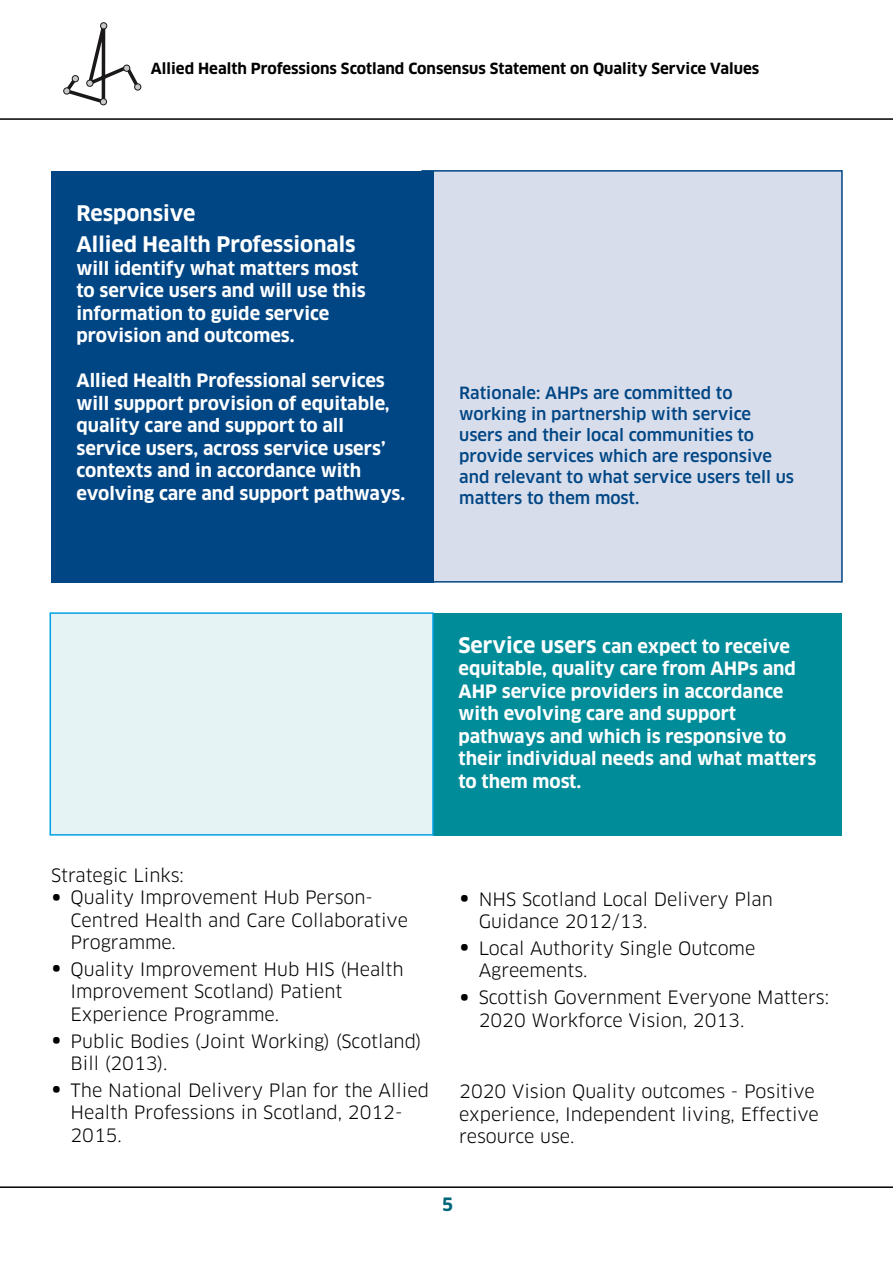
<style>
.page{position:relative;width:893px;height:1263px;background:#fff}
.page>*{position:absolute;margin:0;border:0;box-sizing:border-box;transform-origin:0 0}
.t1{font:700 21px/31px "Clan";color:#fff}
.t2{font:18px/22.5px "Clan";color:#000}
.t3{font:700 18px/22.5px "Clan";color:#fff}
.t4{font:700 18px "Clan";color:#00677a}
.t5{font:500 16.5px/21px "Clan";color:#004684}
.t6{font:700 15px "Clan";color:#000}
.s1{font-size:21px}
.s2{font-size:27px}
</style>
<div class="page">
<svg style="left:63px;top:22px;width:78px;height:83px"></svg>
<div style="left:72px;top:75px;width:7px;height:7px;border:1px solid #1a1818;border-radius:50%"></div>
<hr style="left:0;top:118px;width:893px;height:2px;background:#000">
<hr style="left:0;top:1186px;width:893px;height:2px;background:#000">
<div style="left:421px;top:170px;width:422px;height:413px;background:#d8ddeb;border:2px solid #004684"></div>
<div style="left:433px;top:613px;width:409px;height:223px;background:#008c99"></div>
<div style="left:50px;top:612px;width:384px;height:224px;background:#e6f3f5;border:2px solid #00a2e5"></div>
<div style="left:51px;top:171px;width:383px;height:412px;background:#004684"></div>
<p class="t6" style="left:151px;top:60px;width:610px">Allied Health Professions Scotland Consensus Statement on Quality Service Values</p>
<p class="t1" style="left:77px;top:198px;width:281px">Responsive<br>Allied Health Professionals</p>
<p class="t3" style="left:77px;top:257px;width:291px">will identify what matters most to service users and will use this information to guide service provision and outcomes.</p>
<p class="t3" style="left:77px;top:370px;width:330px">Allied Health Professional services will support provision of equitable, quality care and support to all service users, across service users’ contexts and in accordance with evolving care and support pathways.</p>
<p class="t5" style="left:459px;top:383px;width:336px">Rationale: AHPs are committed to working in partnership with service users and their local communities to provide services which are responsive and relevant to what service users tell us matters to them most.</p>
<p class="t3" style="left:458px;top:635px;width:360px"><span class="s1">Service users</span> can expect to receive equitable, quality care from AHPs and<br>AHP service providers in accordance with evolving care and support pathways and which is responsive to their individual needs and what matters to them most.</p>
<p class="t2" style="left:51px;top:864px;width:134px">Strategic Links:</p>
<p class="t2" style="left:71px;top:886px;width:339px;text-indent:-19px"><span class="s2">•</span> Quality Improvement Hub Person-<br>Centred Health and Care Collaborative<br>Programme.</p>
<p class="t2" style="left:71px;top:958px;width:335px;text-indent:-19px"><span class="s2">•</span> Quality Improvement Hub HIS (Health<br>Improvement Scotland) Patient<br>Experience Programme.</p>
<p class="t2" style="left:71px;top:1030px;width:353px;text-indent:-19px"><span class="s2">•</span> Public Bodies (Joint Working) (Scotland)<br>Bill (2013).</p>
<p class="t2" style="left:71px;top:1079px;width:360px;text-indent:-19px"><span class="s2">•</span> The National Delivery Plan for the Allied<br>Health Professions in Scotland, 2012-<br>2015.</p>
<p class="t2" style="left:479px;top:888px;width:296px;text-indent:-19px"><span class="s2">•</span> NHS Scotland Local Delivery Plan<br>Guidance 2012/13.</p>
<p class="t2" style="left:479px;top:937px;width:278px;text-indent:-19px"><span class="s2">•</span> Local Authority Single Outcome<br>Agreements.</p>
<p class="t2" style="left:479px;top:986px;width:352px;text-indent:-19px"><span class="s2">•</span> Scottish Government Everyone Matters:<br>2020 Workforce Vision, 2013.</p>
<p class="t2" style="left:459px;top:1081px;width:361px">2020 Vision Quality outcomes - Positive experience, Independent living, Effective resource use.</p>
<p class="t4" style="left:442px;top:1194px;width:13px">5</p>
</div>
